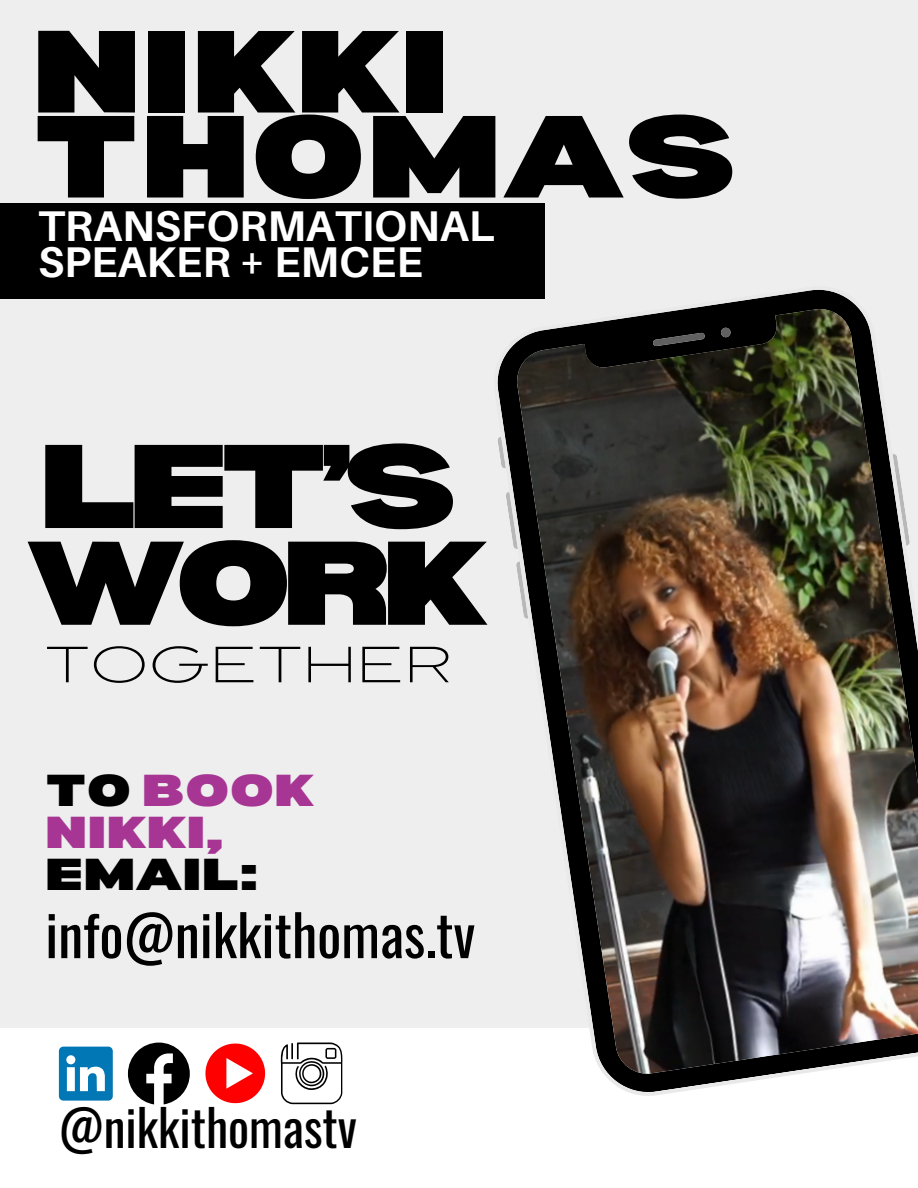
<style>
.page{position:relative;width:918px;height:1188px;background:#fff}
.page>*{position:absolute;margin:0;border:0;box-sizing:border-box;transform-origin:0 0}
.t1{font:900 expanded 116.4px/96.8px "Bernoru";letter-spacing:-.095em;color:#000}
.t2{font:900 expanded 114.15px/85.1px "Bernoru";color:#000}
.t3{font:56.7px "Oswald";color:#000}
.t4{font:200 expanded 50.7px "Balgin";color:#000}
.t5{font:49.65px "Oswald";color:#000}
.t6{font:900 expanded 43.8px/41.7px "Bernoru";color:#a73593}
.t7{font:700 43.05px/36.2px "Aileron";color:#fff}
.s1{color:#000}
</style>
<div class="page">
<div style="left:0;top:0;width:918px;height:1028px;background:#eee"></div>
<img style="left:497px;top:289px;width:421px;height:807px">
<div style="left:0;top:203px;width:545px;height:96px;background:#000"></div>
<svg style="left:128px;top:1043px;width:62px;height:61px"></svg>
<svg style="left:281px;top:1043px;width:62px;height:61px"></svg>
<svg style="left:205px;top:1044px;width:60px;height:59px"></svg>
<svg style="left:59px;top:1047px;width:54px;height:54px"></svg>
<h5 class="t2" style="left:32px;top:25px;width:707px">NIKKI<br>THOMAS</h5>
<p class="t7" style="left:38px;top:207px;width:458px">TRANSFORMATIONAL<br>SPEAKER + EMCEE</p>
<p class="t1" style="left:26px;top:434px;width:463px">LET’S<br>WORK</p>
<h2 class="t4" style="left:45px;top:644px;width:409px">TOGETHER</h2>
<h3 class="t6" style="left:45px;top:768px;width:270px"><span class="s1">TO</span> BOOK<br>NIKKI,<br><span class="s1">EMAIL:</span></h3>
<h1 class="t3" style="left:45px;top:891px;width:432px">info@nikkithomas.tv</h1>
<p class="t5" style="left:59px;top:1088px;width:300px">@nikkithomastv</p>
</div>
